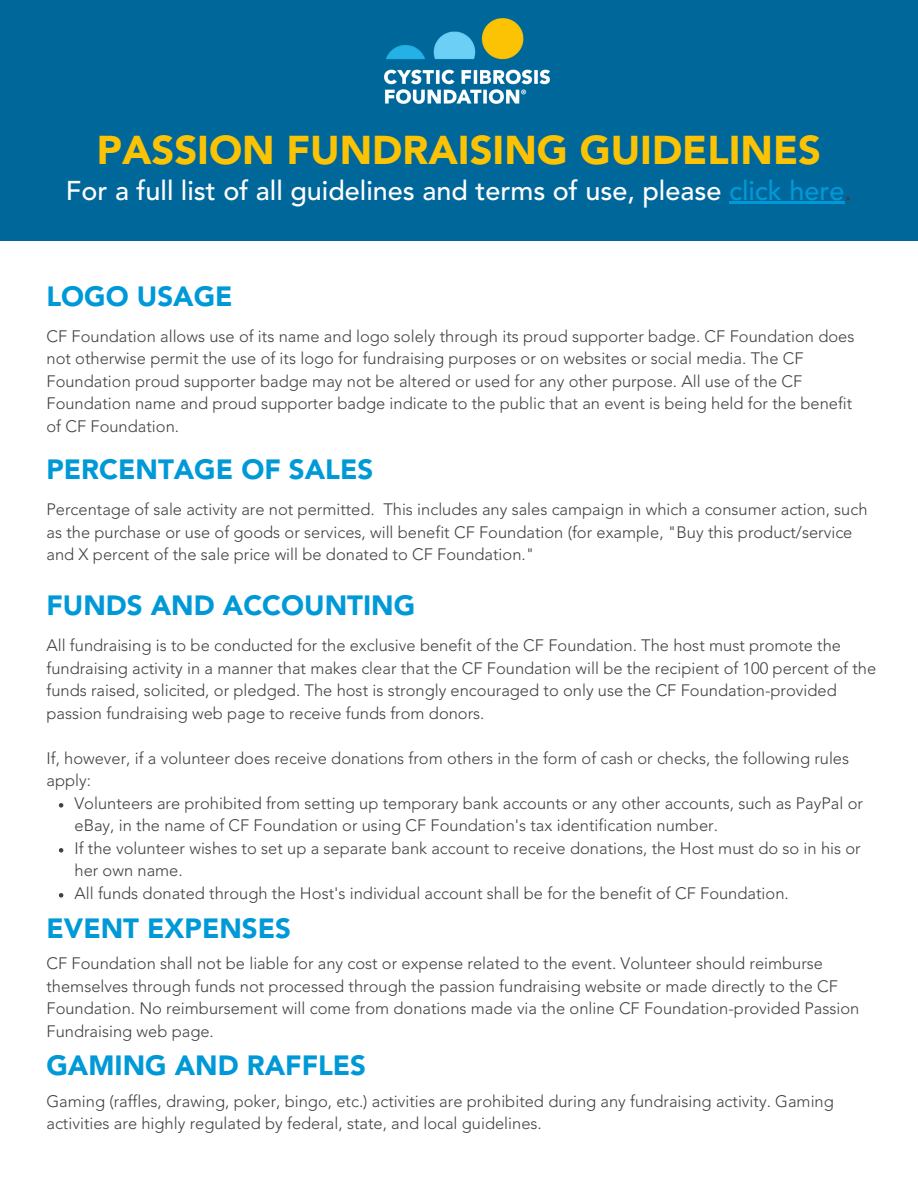
<style>
.page{position:relative;width:918px;height:1188px;background:#fff}
.page>*{position:absolute;margin:0;border:0;box-sizing:border-box;transform-origin:0 0}
.t1{font:900 39.9px "Avenir LT Std";color:#fbc303}
.t2{font:900 27.6px "Avenir LT Std";color:#0099d7}
.t3{font:500 27px "Avenir LT Std";color:#fff}
.t4{font:300 16.5px/22.5px "Avenir LT Std";color:#414141}
.s1{color:#0099d7}
.s2{color:#414141}
</style>
<div class="page">
<div style="left:0;top:0;width:918px;height:241px;background:#00679b"></div>
<img style="left:385px;top:18px;width:164px;height:86px">
<hr style="left:729px;top:202px;width:116px;height:2px;background:#0099d7">
<svg style="left:59px;top:803px;width:4px;height:5px"></svg>
<svg style="left:59px;top:848px;width:4px;height:5px"></svg>
<svg style="left:59px;top:893px;width:4px;height:5px"></svg>
<h1 class="t1" style="left:97px;top:133px;width:726px">PASSION FUNDRAISING GUIDELINES</h1>
<h3 class="t3" style="left:66px;top:179px;width:788px">For a full list of all guidelines and terms of use, please <span class="s1">click here</span><span class="s2">.</span></h3>
<h2 class="t2" style="left:46px;top:285px;width:188px">LOGO USAGE</h2>
<p class="t4" style="left:46px;top:326px;width:809px">CF Foundation allows use of its name and logo solely through its proud supporter badge. CF Foundation does not otherwise permit the use of its logo for fundraising purposes or on websites or social media. The CF Foundation proud supporter badge may not be altered or used for any other purpose. All use of the CF Foundation name and proud supporter badge indicate to the public that an event is being held for the benefit of CF Foundation.</p>
<h2 class="t2" style="left:46px;top:458px;width:328px">PERCENTAGE OF SALES</h2>
<p class="t4" style="left:46px;top:500px;width:823px">Percentage of sale activity are not permitted. This includes any sales campaign in which a consumer action, such as the purchase or use of goods or services, will benefit CF Foundation (for example, "Buy this product/service and X percent of the sale price will be donated to CF Foundation."</p>
<h2 class="t2" style="left:46px;top:594px;width:370px">FUNDS AND ACCOUNTING</h2>
<p class="t4" style="left:46px;top:636px;width:831px">All fundraising is to be conducted for the exclusive benefit of the CF Foundation. The host must promote the fundraising activity in a manner that makes clear that the CF Foundation will be the recipient of 100 percent of the funds raised, solicited, or pledged. The host is strongly encouraged to only use the CF Foundation-provided passion fundraising web page to receive funds from donors.</p>
<p class="t4" style="left:46px;top:748px;width:804px">If, however, if a volunteer does receive donations from others in the form of cash or checks, the following rules apply:</p>
<p class="t4" style="left:75px;top:793px;width:790px">Volunteers are prohibited from setting up temporary bank accounts or any other accounts, such as PayPal or eBay, in the name of CF Foundation or using CF Foundation's tax identification number.<br>If the volunteer wishes to set up a separate bank account to receive donations, the Host must do so in his or her own name.<br>All funds donated through the Host's individual account shall be for the benefit of CF Foundation.</p>
<h2 class="t2" style="left:46px;top:917px;width:246px">EVENT EXPENSES</h2>
<p class="t4" style="left:46px;top:954px;width:814px">CF Foundation shall not be liable for any cost or expense related to the event. Volunteer should reimburse themselves through funds not processed through the passion fundraising website or made directly to the CF Foundation. No reimbursement will come from donations made via the online CF Foundation-provided Passion Fundraising web page.</p>
<h2 class="t2" style="left:46px;top:1054px;width:321px">GAMING AND RAFFLES</h2>
<p class="t4" style="left:46px;top:1091px;width:789px">Gaming (raffles, drawing, poker, bingo, etc.) activities are prohibited during any fundraising activity. Gaming activities are highly regulated by federal, state, and local guidelines.</p>
</div>
